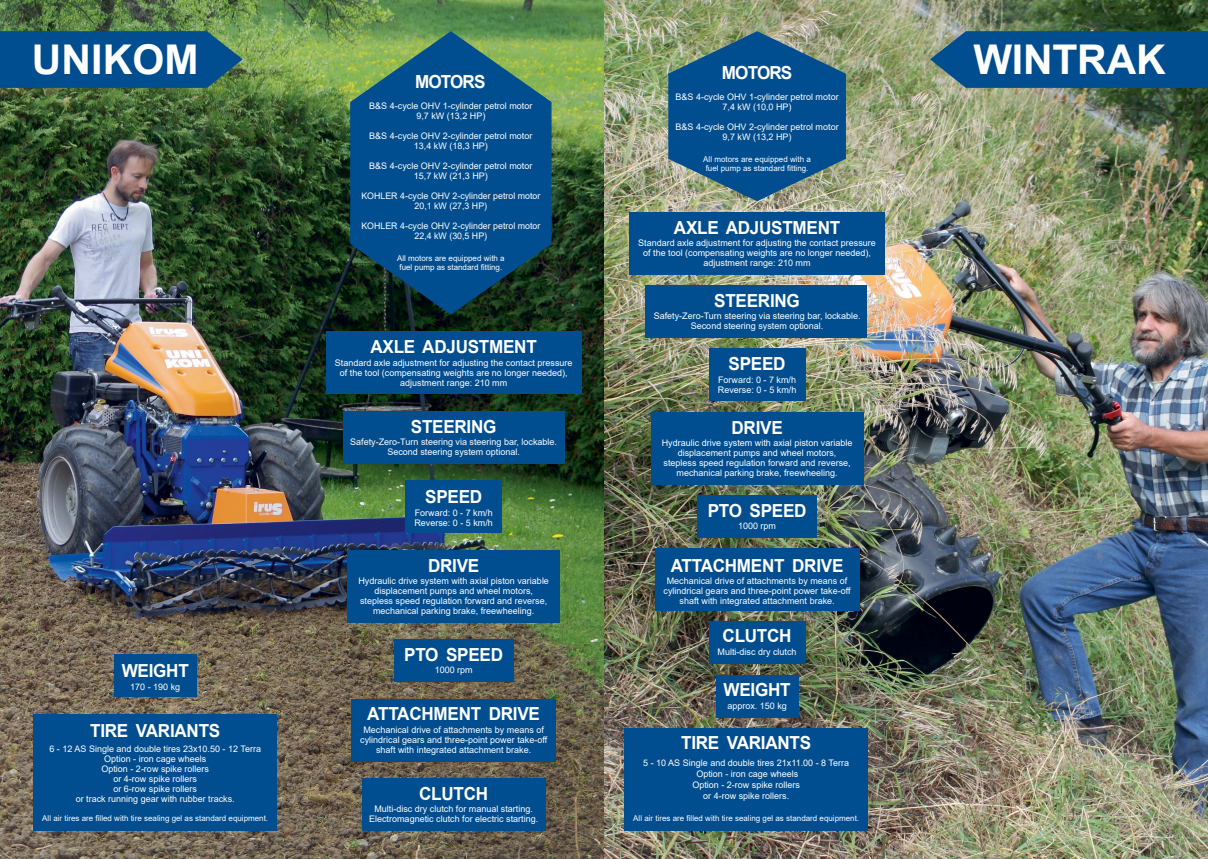
<style>
.page{position:relative;width:1208px;height:859px;background:#fff}
.page>*{position:absolute;margin:0;border:0;box-sizing:border-box;transform-origin:0 0}
.t1{font:700 41px "Arial";letter-spacing:-.005em;color:#fff}
.t2{font:700 18px "Arial";letter-spacing:-.015em;color:#fff;scale:.95 1}
.t3{font:9px/10px "Arial";color:#fff;text-align:center}
.t4{font:8px "Arial";color:#fff}
</style>
<div class="page">
<img style="left:0;top:0;width:1208px;height:859px">
<svg style="left:930px;top:31px;width:278px;height:57px"></svg>
<svg style="left:0;top:31px;width:243px;height:57px"></svg>
<svg style="left:350px;top:31px;width:201px;height:284px;fill:#004e90"></svg>
<div style="left:347px;top:550px;width:213px;height:72px;background:#004e90"></div>
<div style="left:343px;top:411px;width:221px;height:52px;background:#004e90"></div>
<div style="left:326px;top:332px;width:255px;height:62px;background:#004e90"></div>
<div style="left:362px;top:778px;width:183px;height:53px;background:#004e90"></div>
<div style="left:114px;top:654px;width:82px;height:43px;background:#004e90"></div>
<div style="left:405px;top:481px;width:97px;height:52px;background:#004e90"></div>
<div style="left:394px;top:639px;width:119px;height:43px;background:#004e90"></div>
<div style="left:351px;top:699px;width:205px;height:62px;background:#004e90"></div>
<div style="left:33px;top:714px;width:244px;height:117px;background:#004e90"></div>
<div style="left:651px;top:412px;width:212px;height:72px;background:#004e90"></div>
<div style="left:645px;top:285px;width:221px;height:53px;background:#004e90"></div>
<div style="left:629px;top:212px;width:255px;height:63px;background:#004e90"></div>
<div style="left:709px;top:622px;width:96px;height:42px;background:#004e90"></div>
<div style="left:716px;top:675px;width:82px;height:42px;background:#004e90"></div>
<div style="left:709px;top:349px;width:96px;height:52px;background:#004e90"></div>
<div style="left:697px;top:495px;width:119px;height:43px;background:#004e90"></div>
<div style="left:655px;top:548px;width:204px;height:63px;background:#004e90"></div>
<svg style="left:668px;top:31px;width:178px;height:170px"></svg>
<div style="left:624px;top:728px;width:244px;height:103px;background:#004e90"></div>
<p class="t1" style="left:32px;top:31px;width:168px">UNIKOM</p>
<p class="t1" style="left:973px;top:31px;width:194px">WINTRAK</p>
<p class="t2" style="left:722px;top:60px;width:76px">MOTORS</p>
<p class="t2" style="left:415px;top:69px;width:76px">MOTORS</p>
<p class="t3" style="left:369px;top:100px;width:165px">B&amp;S 4-cycle OHV 1-cylinder petrol motor</p>
<p class="t3" style="left:416px;top:110px;width:71px">9,7 kW (13,2 HP)</p>
<p class="t3" style="left:369px;top:130px;width:165px">B&amp;S 4-cycle OHV 2-cylinder petrol motor</p>
<p class="t3" style="left:414px;top:140px;width:76px">13,4 kW (18,3 HP)</p>
<p class="t3" style="left:369px;top:160px;width:165px">B&amp;S 4-cycle OHV 2-cylinder petrol motor</p>
<p class="t3" style="left:414px;top:170px;width:76px">15,7 kW (21,3 HP)</p>
<p class="t3" style="left:361px;top:190px;width:180px">KOHLER 4-cycle OHV 2-cylinder petrol motor</p>
<p class="t3" style="left:414px;top:200px;width:74px">20,1 kW (27,3 HP)</p>
<p class="t3" style="left:361px;top:220px;width:180px">KOHLER 4-cycle OHV 2-cylinder petrol motor</p>
<p class="t3" style="left:414px;top:230px;width:74px">22,4 kW (30,5 HP)</p>
<p class="t4" style="left:397px;top:253px;width:109px">All motors are equipped with a</p>
<p class="t4" style="left:399px;top:262px;width:104px">fuel pump as standard fitting.</p>
<p class="t3" style="left:675px;top:91px;width:165px">B&amp;S 4-cycle OHV 1-cylinder petrol motor</p>
<p class="t3" style="left:722px;top:101px;width:71px">7,4 kW (10,0 HP)</p>
<p class="t3" style="left:675px;top:121px;width:165px">B&amp;S 4-cycle OHV 2-cylinder petrol motor</p>
<p class="t3" style="left:722px;top:131px;width:71px">9,7 kW (13,2 HP)</p>
<p class="t4" style="left:703px;top:154px;width:109px">All motors are equipped with a</p>
<p class="t4" style="left:705px;top:163px;width:104px">fuel pump as standard fitting.</p>
<p class="t2" style="left:674px;top:215px;width:177px">AXLE ADJUSTMENT</p>
<p class="t3" style="left:638px;top:238px;width:239px">Standard axle adjustment for adjusting the contact pressure</p>
<p class="t3" style="left:643px;top:248px;width:229px">of the tool (compensating weights are no longer needed), adjustment range: 210 mm</p>
<p class="t2" style="left:714px;top:288px;width:92px">STEERING</p>
<p class="t3" style="left:653px;top:311px;width:208px">Safety-Zero-Turn steering via steering bar, lockable.<br>Second steering system optional.</p>
<p class="t2" style="left:370px;top:334px;width:177px">AXLE ADJUSTMENT</p>
<p class="t3" style="left:335px;top:357px;width:239px">Standard axle adjustment for adjusting the contact pressure</p>
<p class="t3" style="left:340px;top:367px;width:229px">of the tool (compensating weights are no longer needed), adjustment range: 210 mm</p>
<p class="t2" style="left:728px;top:351px;width:61px">SPEED</p>
<p class="t3" style="left:718px;top:374px;width:80px">Forward: 0 - 7 km/h</p>
<p class="t3" style="left:718px;top:384px;width:80px">Reverse: 0 - 5 km/h</p>
<p class="t2" style="left:411px;top:414px;width:92px">STEERING</p>
<p class="t2" style="left:731px;top:415px;width:55px">DRIVE</p>
<p class="t3" style="left:350px;top:437px;width:208px">Safety-Zero-Turn steering via steering bar, lockable.<br>Second steering system optional.</p>
<p class="t3" style="left:662px;top:438px;width:192px">Hydraulic drive system with axial piston variable displacement pumps and wheel motors,</p>
<p class="t3" style="left:663px;top:458px;width:189px">stepless speed regulation forward and reverse, mechanical parking brake, freewheeling.</p>
<p class="t2" style="left:425px;top:484px;width:61px">SPEED</p>
<p class="t3" style="left:415px;top:507px;width:80px">Forward: 0 - 7 km/h</p>
<p class="t3" style="left:414px;top:517px;width:80px">Reverse: 0 - 5 km/h</p>
<p class="t2" style="left:707px;top:497px;width:106px">PTO SPEED</p>
<p class="t3" style="left:738px;top:521px;width:40px">1000 rpm</p>
<p class="t2" style="left:428px;top:553px;width:55px">DRIVE</p>
<p class="t2" style="left:671px;top:553px;width:183px">ATTACHMENT DRIVE</p>
<p class="t3" style="left:358px;top:576px;width:192px">Hydraulic drive system with axial piston variable displacement pumps and wheel motors,</p>
<p class="t3" style="left:360px;top:596px;width:189px">stepless speed regulation forward and reverse, mechanical parking brake, freewheeling.</p>
<p class="t3" style="left:663px;top:576px;width:189px">Mechanical drive of attachments by means of cylindrical gears and three-point power take-off</p>
<p class="t3" style="left:679px;top:596px;width:157px">shaft with integrated attachment brake.</p>
<p class="t2" style="left:722px;top:623px;width:74px">CLUTCH</p>
<p class="t2" style="left:404px;top:642px;width:106px">PTO SPEED</p>
<p class="t3" style="left:717px;top:646px;width:81px">Multi-disc dry clutch</p>
<p class="t2" style="left:122px;top:658px;width:72px">WEIGHT</p>
<p class="t3" style="left:435px;top:665px;width:40px">1000 rpm</p>
<p class="t3" style="left:130px;top:682px;width:52px">170 - 190 kg</p>
<p class="t2" style="left:723px;top:677px;width:72px">WEIGHT</p>
<p class="t2" style="left:367px;top:701px;width:183px">ATTACHMENT DRIVE</p>
<p class="t3" style="left:727px;top:701px;width:61px">approx. 150 kg</p>
<p class="t2" style="left:90px;top:717px;width:138px">TIRE VARIANTS</p>
<p class="t3" style="left:49px;top:744px;width:213px">6 - 12 AS Single and double tires 23x10.50 - 12 Terra</p>
<p class="t3" style="left:104px;top:754px;width:104px">Option - iron cage wheels</p>
<p class="t3" style="left:101px;top:764px;width:109px">Option - 2-row spike rollers</p>
<p class="t3" style="left:113px;top:774px;width:85px">or 4-row spike rollers</p>
<p class="t3" style="left:113px;top:784px;width:85px">or 6-row spike rollers</p>
<p class="t3" style="left:76px;top:794px;width:161px">or track running gear with rubber tracks.</p>
<p class="t4" style="left:42px;top:813px;width:227px">All air tires are filled with tire sealing gel as standard equipment.</p>
<p class="t3" style="left:360px;top:724px;width:189px">Mechanical drive of attachments by means of cylindrical gears and three-point power take-off</p>
<p class="t3" style="left:376px;top:744px;width:157px">shaft with integrated attachment brake.</p>
<p class="t2" style="left:419px;top:781px;width:74px">CLUTCH</p>
<p class="t3" style="left:374px;top:804px;width:160px">Multi-disc dry clutch for manual starting.</p>
<p class="t3" style="left:369px;top:814px;width:171px">Electromagnetic clutch for electric starting.</p>
<p class="t2" style="left:681px;top:730px;width:138px">TIRE VARIANTS</p>
<p class="t3" style="left:643px;top:758px;width:207px">5 - 10 AS Single and double tires 21x11.00 - 8 Terra</p>
<p class="t3" style="left:696px;top:769px;width:104px">Option - iron cage wheels</p>
<p class="t3" style="left:692px;top:780px;width:109px">Option - 2-row spike rollers</p>
<p class="t3" style="left:703px;top:791px;width:88px">or 4-row spike rollers.</p>
<p class="t4" style="left:633px;top:813px;width:227px">All air tires are filled with tire sealing gel as standard equipment.</p>
</div>
